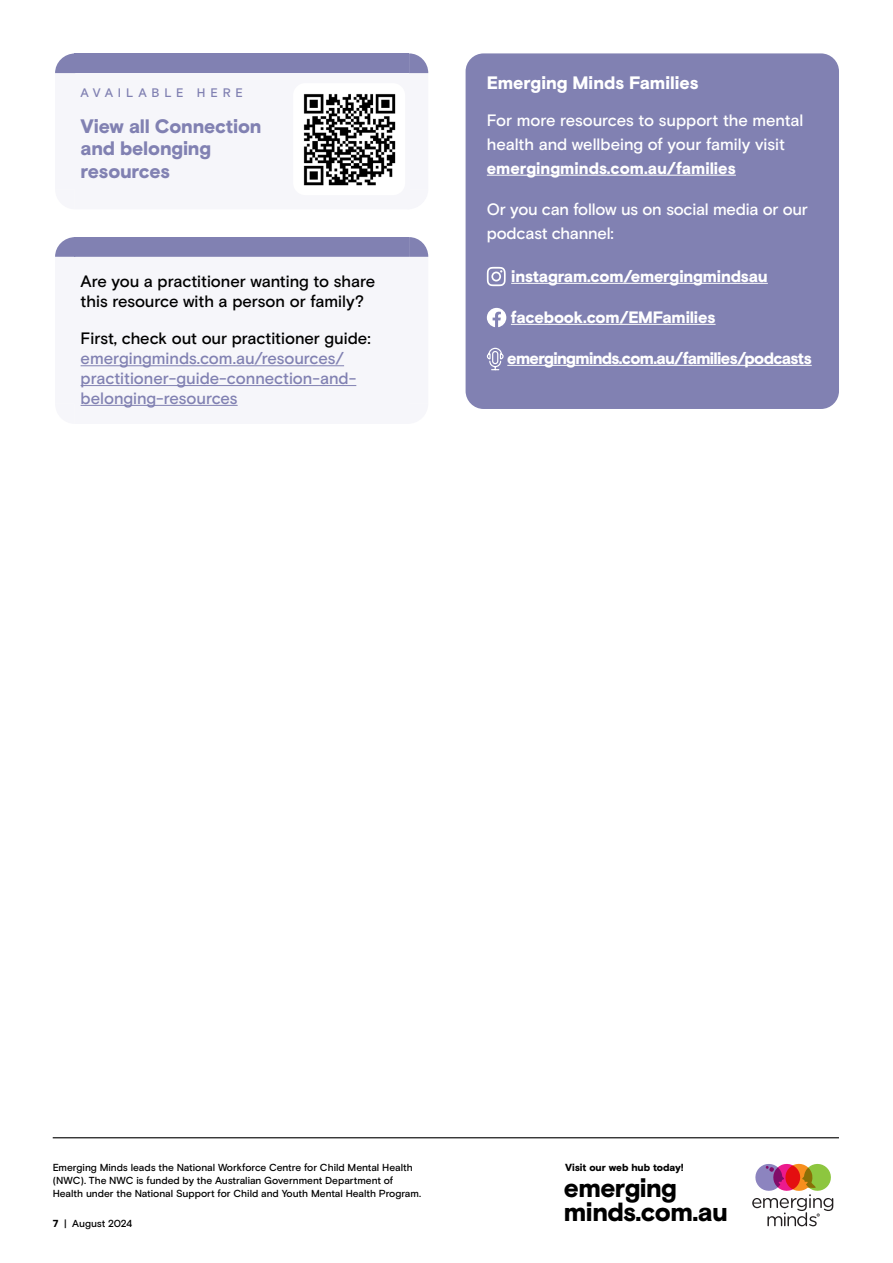
<style>
.page{position:relative;width:893px;height:1263px;background:#fff}
.page>*{position:absolute;margin:0;border:0;box-sizing:border-box;transform-origin:0 0}
.t1{font:900 26.25px/23.9px "Basis Grotesque Pro";letter-spacing:-.02em;color:#000}
.t2{font:900 19.5px/22.6px "Basis Grotesque Pro";letter-spacing:-.01em;color:#8181b2}
.t3{font:900 18px "Basis Grotesque Pro";letter-spacing:-.005em;color:#fff}
.t4{font:500 16.5px/24px "Basis Grotesque Pro";letter-spacing:-.01em;color:#fff}
.t5{font:500 16.5px/19.8px "Basis Grotesque Pro";letter-spacing:-.005em;color:#000}
.t6{font:500 16.5px/19.8px "Basis Grotesque Pro";letter-spacing:-.005em;color:#8181b2}
.t7{font:900 16.5px "Basis Grotesque Pro";letter-spacing:-.02em;color:#fff}
.t8{font:900 16.5px "Basis Grotesque Pro";letter-spacing:-.045em;color:#fff}
.t9{font:900 16.5px "Basis Grotesque Pro";color:#fff}
.t10{font:500 12.3px "Basis Grotesque Pro";letter-spacing:.385em;color:#8181b2}
.t11{font:900 10.35px "Basis Grotesque Pro";letter-spacing:-.005em;color:#000}
.t12{font:500 10.2px/13.2px "Basis Grotesque Pro";letter-spacing:-.005em;color:#000}
.s1{font-weight:900}
</style>
<div class="page">
<hr style="left:53px;top:1137px;width:786px;height:1px;background:#000">
<svg style="left:752px;top:1164px;width:81px;height:62px"></svg>
<div style="left:75px;top:53px;width:334px;height:20px;background:#8181b2"></div>
<svg style="left:55px;top:53px;width:20px;height:20px"></svg>
<svg style="left:409px;top:53px;width:19px;height:20px"></svg>
<img style="left:303px;top:94px;width:93px;height:92px">
<div style="left:75px;top:237px;width:334px;height:20px;background:#8181b2"></div>
<div style="left:80px;top:365px;width:277px;height:41px;background:#f6f6fa"></div>
<svg style="left:55px;top:237px;width:20px;height:20px"></svg>
<svg style="left:409px;top:237px;width:19px;height:20px"></svg>
<hr style="left:81px;top:365px;width:263px;height:1px;background:#8181b2">
<hr style="left:81px;top:385px;width:275px;height:1px;background:#8181b2">
<hr style="left:81px;top:405px;width:157px;height:1px;background:#8181b2">
<div style="left:466px;top:53px;width:373px;height:356px;background:#8181b2;border-radius:18px"></div>
<hr style="left:487px;top:175px;width:249px;height:1px;background:#fff">
<hr style="left:511px;top:283px;width:257px;height:1px;background:#fff">
<hr style="left:511px;top:324px;width:205px;height:1px;background:#fff">
<hr style="left:507px;top:365px;width:305px;height:1px;background:#fff">
<svg style="left:487px;top:267px;width:19px;height:19px"></svg>
<svg style="left:487px;top:308px;width:19px;height:19px"></svg>
<svg style="left:486px;top:347px;width:18px;height:24px"></svg>
<p class="t10" style="left:81px;top:85px;width:164px">AVAILABLE HERE</p>
<h2 class="t2" style="left:81px;top:115px;width:183px">View all Connection and belonging resources</h2>
<h3 class="t5" style="left:81px;top:272px;width:296px">Are you a practitioner wanting to share this resource with a person or family?</h3>
<h3 class="t5" style="left:81px;top:329px;width:292px">First, check out our practitioner guide:</h3>
<h3 class="t6" style="left:81px;top:349px;width:277px">emergingminds.com.au/resources/ practitioner-guide-connection-and&shy;belonging-resources</h3>
<h3 class="t3" style="left:487px;top:72px;width:213px">Emerging Minds Families</h3>
<h3 class="t4" style="left:487px;top:108px;width:318px">For more resources to support the mental health and wellbeing of your family visit</h3>
<h3 class="t9" style="left:487px;top:158px;width:251px">emergingminds.com.au/families</h3>
<h3 class="t4" style="left:487px;top:197px;width:323px">Or you can follow us on social media or our podcast channel:</h3>
<h3 class="t7" style="left:511px;top:266px;width:258px">instagram.com/emergingmindsau</h3>
<h3 class="t7" style="left:511px;top:307px;width:206px">facebook.com/EMFamilies</h3>
<h3 class="t8" style="left:507px;top:348px;width:306px">emergingminds.com.au/families/podcasts</h3>
<p class="t12" style="left:53px;top:1161px;width:370px">Emerging Minds leads the National Workforce Centre for Child Mental Health (NWC). The NWC is funded by the Australian Government Department of<br>Health under the National Support for Child and Youth Mental Health Program.</p>
<p class="t11" style="left:565px;top:1161px;width:120px">Visit our web hub today!</p>
<p class="t12" style="left:53px;top:1217px;width:81px"><span class="s1">7</span> | August 2024</p>
<h1 class="t1" style="left:564px;top:1177px;width:166px">emerging minds.com.au</h1>
</div>
